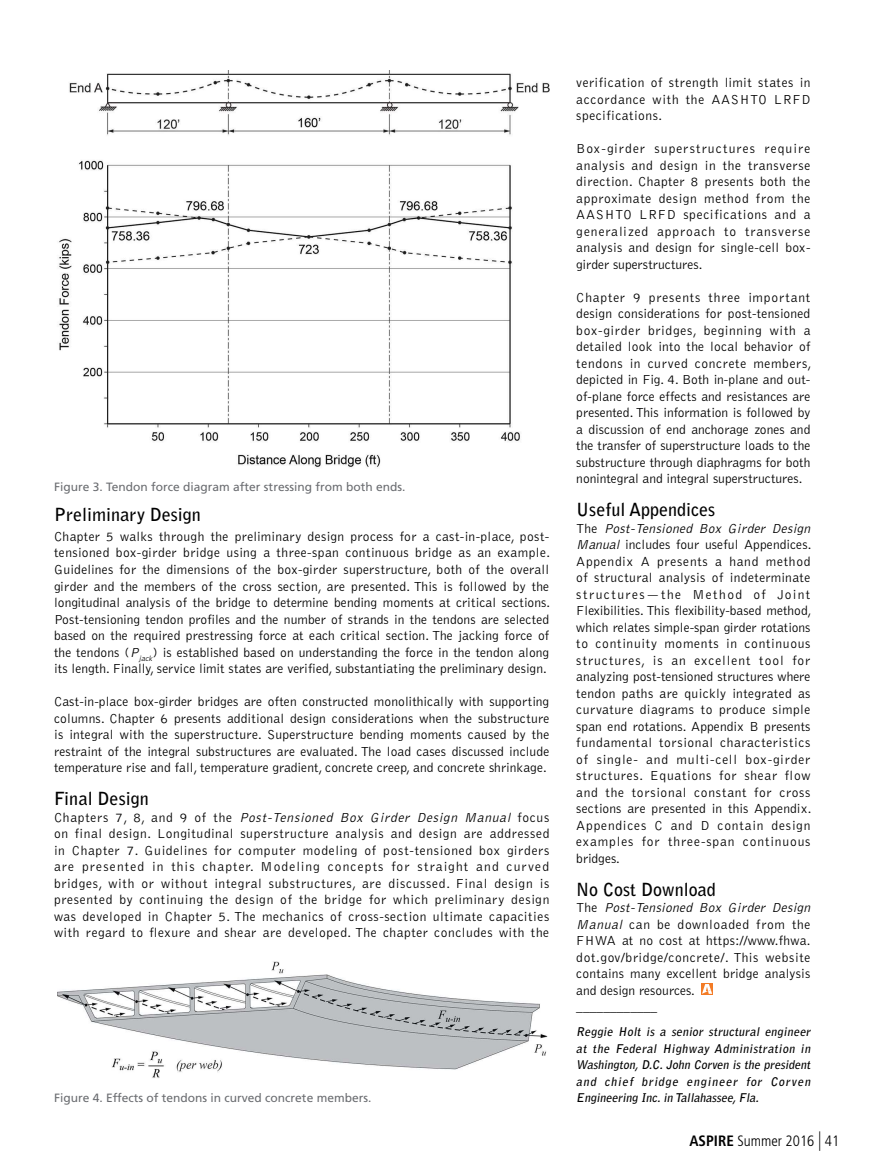
<style>
.page{position:relative;width:878px;height:1175px;background:#fff}
.page>*{position:absolute;margin:0;border:0;box-sizing:border-box;transform-origin:0 0}
.t1{font:700 18px "Bell Gothic Std";color:#000}
.t2{font:300 condensed 15px "Frutiger LT Std";color:#000}
.t3{font:300 13.5px/16.5px "Bell Gothic Std";letter-spacing:.02em;color:#000;text-align:justify}
.t4{font:italic 700 12px/16.5px "Bell Gothic Std";color:#000;text-align:justify}
.t5{font:12px "Frutiger LT Std";color:#6b6d71}
.s1{font-style:italic}
.s2{font-weight:700}
.s3{font-size:19.5px}
</style>
<div class="page">
<svg style="left:701px;top:983px;width:12px;height:12px"></svg>
<svg style="left:702px;top:984px;width:10px;height:9px"></svg>
<img style="left:59px;top:70px;width:490px;height:398px">
<img style="left:57px;top:961px;width:490px;height:117px">
<p class="t5" style="left:54px;top:482px;width:353px">Figure 3. Tendon force diagram after stressing from both ends.</p>
<p class="t1" style="left:54px;top:508px;width:148px">Preliminary Design</p>
<p class="t3" style="left:54px;top:529px;width:498px">Chapter 5 walks through the preliminary design process for a cast-in-place, post&shy;tensioned box-girder bridge using a three-span continuous bridge as an example.<br>Guidelines for the dimensions of the box-girder superstructure, both of the overall girder and the members of the cross section, are presented. This is followed by the longitudinal analysis of the bridge to determine bending moments at critical sections.<br>Post-tensioning tendon profiles and the number of strands in the tendons are selected based on the required prestressing force at each critical section. The jacking force of the tendons (<span class="s1">P</span><sub>jack</sub>) is established based on understanding the force in the tendon along its length. Finally, service limit states are verified, substantiating the preliminary design.</p>
<p class="t3" style="left:54px;top:694px;width:497px">Cast-in-place box-girder bridges are often constructed monolithically with supporting columns. Chapter 6 presents additional design considerations when the substructure is integral with the superstructure. Superstructure bending moments caused by the restraint of the integral substructures are evaluated. The load cases discussed include temperature rise and fall, temperature gradient, concrete creep, and concrete shrinkage.</p>
<p class="t1" style="left:54px;top:791px;width:96px">Final Design</p>
<p class="t3" style="left:54px;top:809px;width:497px">C h a p te r s 7 , 8 , a n d 9 o f t h e <span class="s1">Post-Tensioned Box Girder Design Manual</span> fo c u s on final design. Longitudinal superstructure analysis and design are addressed in Chapter 7. Guidelines for computer modeling of post-tensioned box girders are presented in this chapter. Modeling concepts for straight and curved bridges, with or without integral substructures, are discussed. Final design is presented by continuing the design of the bridge for which preliminary design was developed in Chapter 5. The mechanics of cross-section ultimate capacities with regard to flexure and shear are developed. The chapter concludes with the</p>
<p class="t5" style="left:54px;top:1093px;width:319px">Figure 4. Effects of tendons in curved concrete members.</p>
<p class="t3" style="left:576px;top:75px;width:236px">verification of strength limit states in accordance with the AASHTO LRFD specifications.</p>
<p class="t3" style="left:576px;top:141px;width:236px">Box-girder superstructures require analysis and design in the transverse direction. Chapter 8 presents both the approximate design method from the AASHTO LRFD specifications and a generalized approach to transverse analysis and design for single-cell box&shy;girder superstructures.</p>
<p class="t3" style="left:576px;top:290px;width:237px">Chapter 9 presents three important design considerations for post-tensioned box-girder bridges, beginning with a detailed look into the local behavior of tendons in curved concrete members, depicted in Fig. 4. Both in-plane and out&shy;of-plane force effects and resistances are presented. This information is followed by a discussion of end anchorage zones and the transfer of superstructure loads to the substructure through diaphragms for both nonintegral and integral superstructures.</p>
<p class="t1" style="left:576px;top:503px;width:140px">Useful Appendices</p>
<p class="t3" style="left:576px;top:521px;width:238px;text-align:left">Th e <span class="s1">Post-Tensioned Box Girder Design Manual</span> includes four useful Appendices.<br>Appendix A presents a hand method of structural analysis of indeterminate structures—the Method of Joint Flexibilities. This flexibility-based method, which relates simple-span girder rotations to continuity moments in continuous structures, is an excellent tool for analyzing post-tensioned structures where tendon paths are quickly integrated as curvature diagrams to produce simple span end rotations. Appendix B presents fundamental torsional characteristics of single- and multi-cell box-girder structures. Equations for shear flow and the torsional constant for cross sections are presented in this Appendix.<br>Appendices C and D contain design examples for three-span continuous bridges.</p>
<p class="t1" style="left:576px;top:882px;width:141px">No Cost Download</p>
<p class="t3" style="left:576px;top:900px;width:238px;text-align:left">Th e <span class="s1">Post-Tensioned Box Girder Design<br>Manual</span> can be downloaded from the<br>FHWA at no cost at https://www.fhwa. dot.gov/bridge/concrete/. This website contains many excellent bridge analysis and design resources.<br>____________</p>
<p class="t4" style="left:576px;top:1024px;width:237px">Reggie Holt is a senior structural engineer at the Federal Highway Administration in Washington, D.C. John Corven is the president and chief bridge engineer for Corven Engineering Inc. in Tallahassee, Fla.</p>
<p class="t2" style="left:689px;top:1134px;width:151px"><span class="s2">ASPIRE</span> Summer 2016 <span class="s3">|</span> 41</p>
</div>
